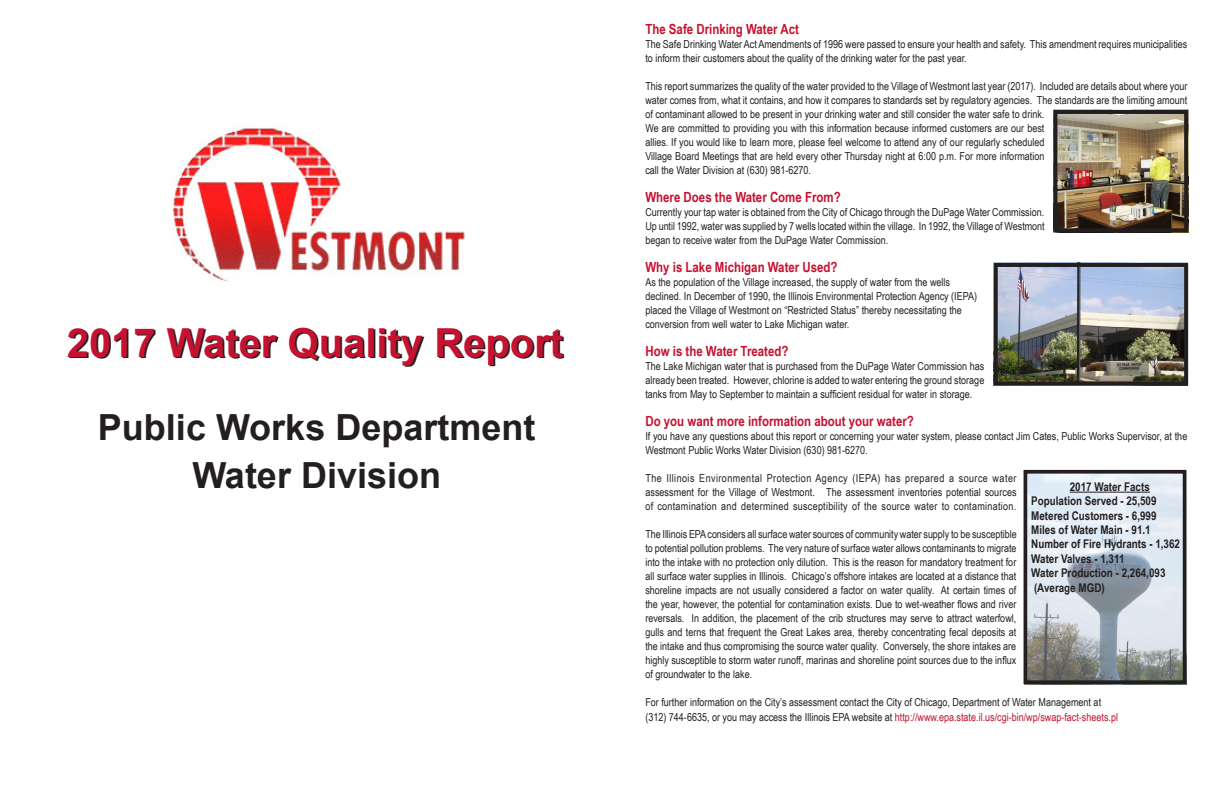
<style>
.page{position:relative;width:1224px;height:792px;background:#fff}
.page>*{position:absolute;margin:0;border:0;box-sizing:border-box;transform-origin:0 0}
.t1{font:700 40px "Arial";color:#c51230}
.t2{font:700 36px "Arial";color:#231f20}
.t3{font:700 14px "Arial Narrow";color:#c51230}
.Body_Text{font:700 12px "Arial Narrow";color:#231f20}
.Body_Text-2{font:11px/14px "Arial Narrow";color:#231f20}
.t4{font:11px "Arial Narrow";color:#c51230}
.s1{color:#231f20}
</style>
<div class="page">
<img style="left:999px;top:268px;width:184px;height:112px">
<div style="left:994px;top:263px;width:194px;height:122px;border:4px solid #231f20"></div>
<img style="left:1029px;top:475px;width:152px;height:204px">
<hr style="left:1070px;top:492px;width:80px;height:1px;background:#231f20">
<div style="left:1024px;top:470px;width:162px;height:214px;border:4px solid #231f20"></div>
<img style="left:1058px;top:115px;width:125px;height:112px">
<div style="left:1053px;top:110px;width:135px;height:122px;border:4px solid #231f20"></div>
<img style="left:172px;top:128px;width:293px;height:153px">
<p class="t1" style="left:67px;top:315px;width:498px">2017 Water Quality Report</p>
<p class="t2" style="left:98px;top:402px;width:439px">Public Works Department</p>
<p class="t2" style="left:192px;top:450px;width:250px">Water Division</p>
<p class="t3" style="left:645px;top:19px;width:155px">The Safe Drinking Water Act</p>
<p class="Body_Text-2" style="left:645px;top:37px;width:543px">The Safe Drinking Water Act Amendments of 1996 were passed to ensure your health and safety. This amendment requires municipalities to inform their customers about the quality of the drinking water for the past year.</p>
<p class="Body_Text-2" style="left:645px;top:79px;width:544px">This report summarizes the quality of the water provided to the Village of Westmont last year (2017). Included are details about where your water comes from, what it contains, and how it compares to standards set by regulatory agencies. The standards are the limiting amount of contaminant allowed to be present in your drinking water and still consider the water safe to drink.<br>We are committed to providing you with this information because informed customers are our best<br>allies. If you would like to learn more, please feel welcome to attend any of our regularly scheduled<br>Village Board Meetings that are held every other Thursday night at 6:00 p.m. For more information<br>call the Water Division at (630) 981-6270.</p>
<p class="t3" style="left:645px;top:187px;width:197px">Where Does the Water Come From?</p>
<p class="Body_Text-2" style="left:645px;top:205px;width:401px;text-align:justify">Currently your tap water is obtained from the City of Chicago through the DuPage Water Commission.<br>Up until 1992, water was supplied by 7 wells located within the village. In 1992, the Village of Westmont began to receive water from the DuPage Water Commission.</p>
<p class="t3" style="left:645px;top:257px;width:194px">Why is Lake Michigan Water Used?</p>
<p class="Body_Text-2" style="left:645px;top:275px;width:333px">As the population of the Village increased, the supply of water from the wells declined. In December of 1990, the Illinois Environmental Protection Agency (IEPA) placed the Village of Westmont on “Restricted Status” thereby necessitating the conversion from well water to Lake Michigan water.</p>
<p class="t3" style="left:645px;top:341px;width:145px">How is the Water Treated?</p>
<p class="Body_Text-2" style="left:645px;top:359px;width:341px;text-align:justify">The Lake Michigan water that is purchased from the DuPage Water Commission has already been treated. However, chlorine is added to water entering the ground storage tanks from May to September to maintain a sufficient residual for water in storage.</p>
<p class="t3" style="left:645px;top:411px;width:270px">Do you want more information about your water?</p>
<p class="Body_Text-2" style="left:645px;top:429px;width:543px">If you have any questions about this report or concerning your water system, please contact Jim Cates, Public Works Supervisor, at the<br>Westmont Public Works Water Division (630) 981-6270.</p>
<p class="Body_Text-2" style="left:645px;top:471px;width:373px;text-align:justify">The Illinois Environmental Protection Agency (IEPA) has prepared a source water assessment for the Village of Westmont. The assessment inventories potential sources of contamination and determined susceptibility of the source water to contamination.</p>
<p class="Body_Text-2" style="left:645px;top:527px;width:373px;text-align:justify">The Illinois EPA considers all surface water sources of community water supply to be susceptible to potential pollution problems. The very nature of surface water allows contaminants to migrate into the intake with no protection only dilution. This is the reason for mandatory treatment for all surface water supplies in Illinois. Chicago’s offshore intakes are located at a distance that shoreline impacts are not usually considered a factor on water quality. At certain times of the year, however, the potential for contamination exists. Due to wet-weather flows and river reversals. In addition, the placement of the crib structures may serve to attract waterfowl, gulls and terns that frequent the Great Lakes area, thereby concentrating fecal deposits at the intake and thus compromising the source water quality. Conversely, the shore intakes are highly susceptible to storm water runoff, marinas and shoreline point sources due to the influx of groundwater to the lake.</p>
<p class="Body_Text-2" style="left:645px;top:695px;width:457px">For further information on the City’s assessment contact the City of Chicago, Department of Water Management at</p>
<p class="t4" style="left:645px;top:709px;width:474px"><span class="s1">(312) 744-6635, or you may access the Illinois EPA website at</span> http://www.epa.state.il.us/cgi-bin/wp/swap-fact-sheets.pl</p>
<p class="Body_Text" style="left:1070px;top:478px;width:82px">2017 Water Facts</p>
<p class="Body_Text" style="left:1031px;top:492px;width:127px">Population Served - 25,509</p>
<p class="Body_Text" style="left:1031px;top:506px;width:127px">Metered Customers - 6,999</p>
<p class="Body_Text" style="left:1031px;top:521px;width:121px">Miles of Water Main - 91.1</p>
<p class="Body_Text" style="left:1031px;top:535px;width:150px">Number of Fire Hydrants - 1,362</p>
<p class="Body_Text" style="left:1031px;top:550px;width:95px">Water Valves - 1,311</p>
<p class="Body_Text" style="left:1031px;top:564px;width:136px">Water Production - 2,264,093</p>
<p class="Body_Text" style="left:1034px;top:578px;width:72px">(Average MGD)</p>
</div>
